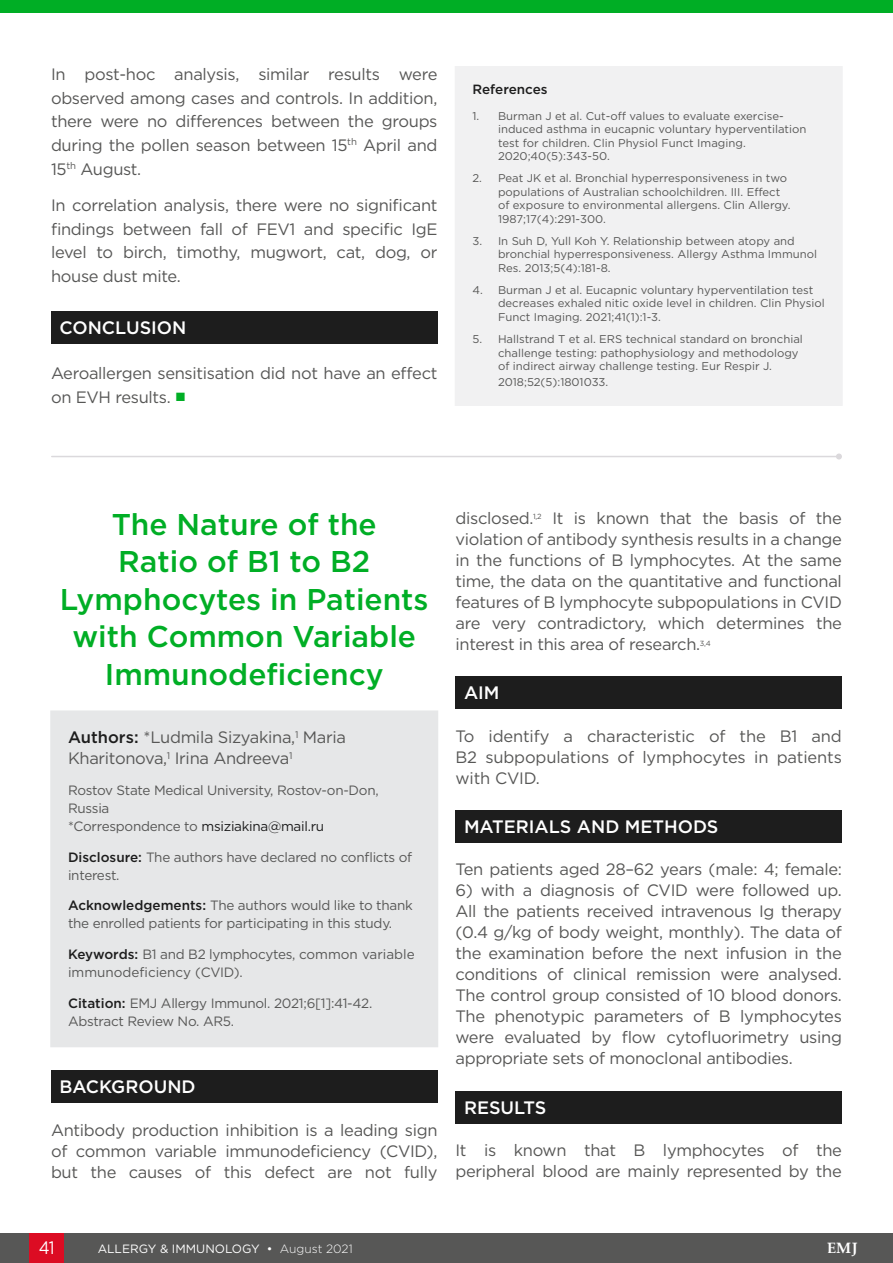
<style>
.page{position:relative;width:893px;height:1263px;background:#fff}
.page>*{position:absolute;margin:0;border:0;box-sizing:border-box;transform-origin:0 0}
.Symposium_Title{font:500 30px/37.5px "Gotham";color:#00ae25;text-align:center}
.H1__Heading_1{font:500 18px "Gotham";color:#fff}
.t1{font:18px "Gotham";color:#fff;scale:.9 1}
.Body_Text__Justifica{font:16.5px/21px "Gotham";letter-spacing:-.02em;color:#575756;text-align:justify}
.t2{font:700 15px "Palatino Linotype";color:#fff}
.t3{font:13.5px/18px "Gotham";letter-spacing:-.02em;color:#575756}
.t4{font:13.5px/18px "Gotham";color:#575756}
.t5{font:13.5px "Gotham";letter-spacing:-.02em;color:#1d1d1d}
.t6{font:500 13.35px "Gotham";color:#1d1d1d}
.t7{font:12px "Gotham";color:#fff}
.t8{font:11.25px/13.5px "Gotham";color:#575756}
.s1{font-family:"Arial";font-size:18px;color:#00ae25}
.s2{font-weight:500;color:#1d1d1d}
.s3{color:#575756}
.s4{font-weight:300}
</style>
<div class="page">
<div style="left:0;top:1233px;width:893px;height:30px;background:#575756"></div>
<div style="left:30px;top:1233px;width:34px;height:30px;background:#dc0c23"></div>
<div style="left:51px;top:311px;width:386px;height:33px;background:#1d1d1d"></div>
<div style="left:455px;top:66px;width:388px;height:340px;background:#f1f1f2"></div>
<div style="left:0;top:0;width:893px;height:13px;background:#00ae25"></div>
<hr style="left:52px;top:456px;width:787px;height:1px;background:#dbd9dc">
<svg style="left:836px;top:453px;width:6px;height:6px"></svg>
<div style="left:50px;top:710px;width:388px;height:337px;background:#e6e7e8"></div>
<div style="left:51px;top:1070px;width:386px;height:33px;background:#1d1d1d"></div>
<div style="left:455px;top:676px;width:387px;height:33px;background:#1d1d1d"></div>
<div style="left:455px;top:810px;width:387px;height:33px;background:#1d1d1d"></div>
<div style="left:455px;top:1091px;width:387px;height:33px;background:#1d1d1d"></div>
<p class="Body_Text__Justifica" style="left:51px;top:62px;width:388px;line-height:23.7px">In post-hoc analysis, similar results were observed among cases and controls. In addition, there were no differences between the groups during the pollen season between 15<sup>th</sup> April and 15<sup>th</sup> August.</p>
<p class="Body_Text__Justifica" style="left:51px;top:193px;width:388px;line-height:23.7px">In correlation analysis, there were no significant findings between fall of FEV1 and specific IgE level to birch, timothy, mugwort, cat, dog, or house dust mite.</p>
<p class="H1__Heading_1" style="left:60px;top:316px;width:128px">CONCLUSION</p>
<p class="Body_Text__Justifica" style="left:51px;top:361px;width:388px;line-height:23.7px">Aeroallergen sensitisation did not have an effect on EVH results. <span class="s1">■</span></p>
<p class="t6" style="left:472px;top:80px;width:77px">References</p>
<p class="t8" style="left:498px;top:109px;width:310px;text-indent:-26px">1. Burman J et al. Cut-off values to evaluate exercise&shy;induced asthma in eucapnic voluntary hyperventilation test for children. Clin Physiol Funct Imaging.<br>2020;40(5):343-50.</p>
<p class="t8" style="left:498px;top:171px;width:294px;text-indent:-26px">2. Peat JK et al. Bronchial hyperresponsiveness in two populations of Australian schoolchildren. III. Effect of exposure to environmental allergens. Clin Allergy.<br>1987;17(4):291-300.</p>
<p class="t8" style="left:498px;top:234px;width:321px;text-indent:-26px">3. In Suh D, Yull Koh Y. Relationship between atopy and bronchial hyperresponsiveness. Allergy Asthma Immunol<br>Res. 2013;5(4):181-8.</p>
<p class="t8" style="left:498px;top:283px;width:328px;text-indent:-26px">4. Burman J et al. Eucapnic voluntary hyperventilation test decreases exhaled nitic oxide level in children. Clin Physiol<br>Funct Imaging. 2021;41(1):1-3.</p>
<p class="t8" style="left:498px;top:332px;width:306px;text-indent:-26px">5. Hallstrand T et al. ERS technical standard on bronchial challenge testing: pathophysiology and methodology of indirect airway challenge testing. Eur Respir J.</p>
<p class="t8" style="left:498px;top:375px;width:112px">2018;52(5):1801033.</p>
<p class="Symposium_Title" style="left:60px;top:505px;width:370px">The Nature of the<br>Ratio of B1 to B2<br>Lymphocytes in Patients with Common Variable<br>Immunodeficiency</p>
<p class="Body_Text__Justifica" style="left:68px;top:726px;width:279px"><span class="s2">Authors:</span> *Ludmila Sizyakina,<sup>1</sup> Maria<br>Kharitonova,<sup>1</sup> Irina Andreeva<sup>1</sup></p>
<p class="t3" style="left:68px;top:781px;width:312px">Rostov State Medical University, Rostov-on-Don,<br>Russia</p>
<p class="t5" style="left:68px;top:817px;width:258px"><span class="s3">*Correspondence to</span> msiziakina@mail.ru</p>
<p class="t3" style="left:68px;top:847px;width:346px"><span class="s2">Disclosure:</span> The authors have declared no conflicts of interest.</p>
<p class="t3" style="left:68px;top:896px;width:346px"><span class="s2">Acknowledgements:</span> The authors would like to thank the enrolled patients for participating in this study.</p>
<p class="t4" style="left:68px;top:945px;width:348px"><span class="s2">Keywords:</span> B1 and B2 lymphocytes, common variable immunodeficiency (CVID).</p>
<p class="t3" style="left:68px;top:994px;width:306px"><span class="s2">Citation:</span> EMJ Allergy Immunol. 2021;6[1]:41-42.<br>Abstract Review No. AR5.</p>
<p class="H1__Heading_1" style="left:60px;top:1075px;width:138px">BACKGROUND</p>
<p class="Body_Text__Justifica" style="left:51px;top:1119px;width:388px">Antibody production inhibition is a leading sign of common variable immunodeficiency (CVID), but the causes of this defect are not fully</p>
<p class="Body_Text__Justifica" style="left:455px;top:507px;width:388px">disclosed.<sup>1,2</sup> It is known that the basis of the violation of antibody synthesis results in a change in the functions of B lymphocytes. At the same time, the data on the quantitative and functional features of B lymphocyte subpopulations in CVID are very contradictory, which determines the interest in this area of research.<sup>3,4</sup></p>
<p class="H1__Heading_1" style="left:464px;top:681px;width:37px">AIM</p>
<p class="Body_Text__Justifica" style="left:455px;top:725px;width:388px">To identify a characteristic of the B1 and B2 subpopulations of lymphocytes in patients with CVID.</p>
<p class="H1__Heading_1" style="left:464px;top:815px;width:256px">MATERIALS AND METHODS</p>
<p class="Body_Text__Justifica" style="left:455px;top:859px;width:388px">Ten patients aged 28–62 years (male: 4; female:</p>
<p class="Body_Text__Justifica" style="left:455px;top:880px;width:388px">6) with a diagnosis of CVID were followed up.<br>All the patients received intravenous Ig therapy (0.4 g/kg of body weight, monthly). The data of the examination before the next infusion in the conditions of clinical remission were analysed.<br>The control group consisted of 10 blood donors.<br>The phenotypic parameters of B lymphocytes were evaluated by flow cytofluorimetry using appropriate sets of monoclonal antibodies.</p>
<p class="H1__Heading_1" style="left:464px;top:1096px;width:84px">RESULTS</p>
<p class="Body_Text__Justifica" style="left:455px;top:1139px;width:388px">It is known that B lymphocytes of the peripheral blood are mainly represented by the</p>
<p class="t1" style="left:39px;top:1236px;width:19px">41</p>
<p class="t7" style="left:98px;top:1241px;width:256px">ALLERGY &amp; IMMUNOLOGY • <span class="s4">August 2021</span></p>
<p class="t2" style="left:827px;top:1238px;width:32px">EMJ</p>
</div>
